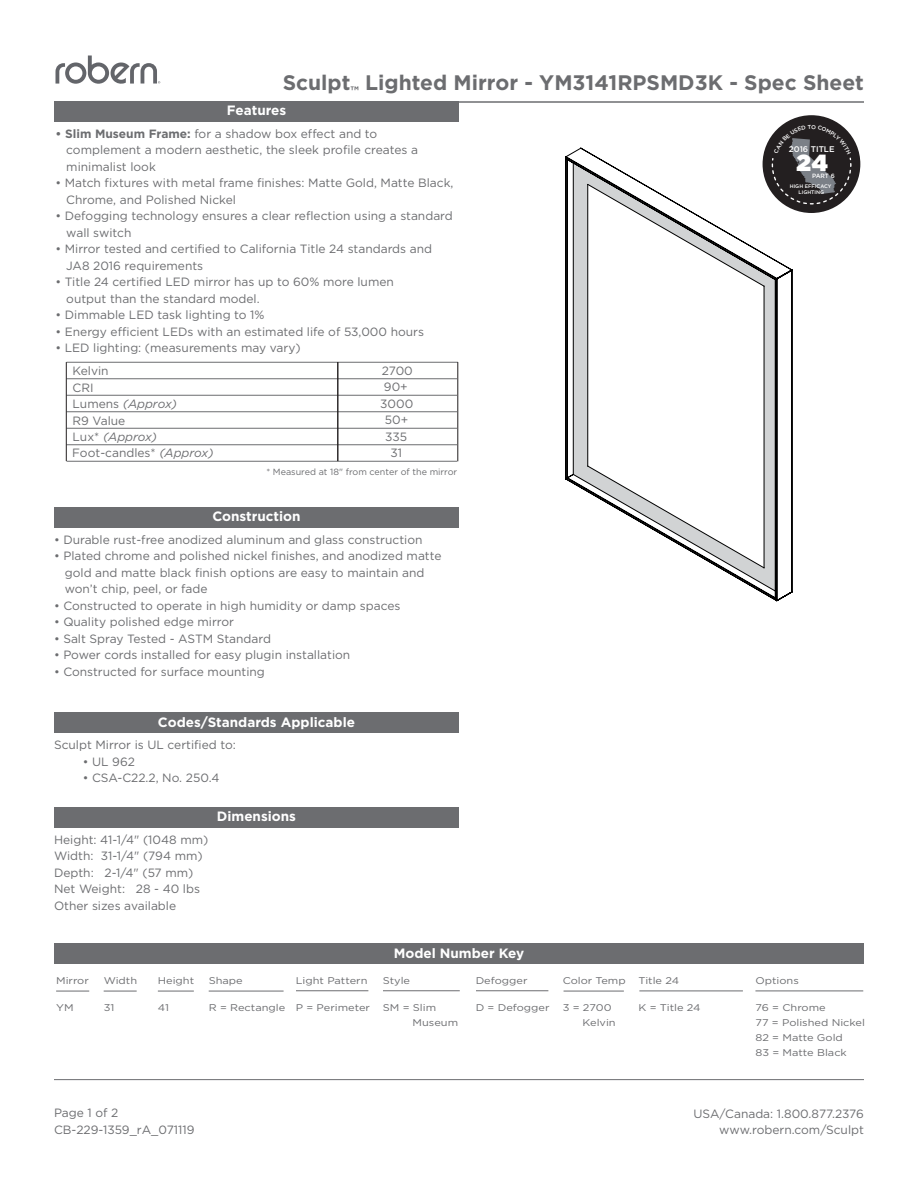
<style>
.page{position:relative;width:918px;height:1188px;background:#fff}
.page>*{position:absolute;margin:0;border:0;box-sizing:border-box;transform-origin:0 0}
.t1{font:900 23.25px "Gotham";color:#fff}
.t2{font:700 21px "Gotham";color:#6c6d70}
.t3{font:700 13.5px "Gotham";color:#fff}
.Spec_Sheet{font:12px/16.5px "Gotham";color:#6c6d70}
.dimensions{font:12px "Gotham";color:#6c6d70}
.Spec_Sheet-2{font:italic 12px "Gotham";color:#6c6d70}
.t4{font:9.75px/15px "Gotham";color:#6c6d70;scale:1.13 1}
.Spec_Sheet-3{font:9px "Gotham";color:#6c6d70}
.t5{font:500 8.25px "Gotham";color:#fff}
.t6{font:500 6.15px "Gotham";color:#fff}
.t7{font:500 5.1px/6.1px "Gotham";color:#fff;text-align:center}
.s1{font-weight:700}
.s2{font-style:normal}
.s3{font-style:italic}
</style>
<div class="page">
<hr style="left:54px;top:1079px;width:810px;height:1px;background:#6c6d70">
<div style="left:54px;top:101px;width:405px;height:21px;background:#6c6d70"></div>
<div style="left:54px;top:507px;width:405px;height:20px;background:#6c6d70"></div>
<div style="left:54px;top:807px;width:405px;height:20px;background:#6c6d70"></div>
<div style="left:54px;top:712px;width:405px;height:21px;background:#6c6d70"></div>
<hr style="left:54px;top:101px;width:810px;height:2px;background:#6c6d70">
<div style="left:54px;top:944px;width:810px;height:20px;background:#6c6d70"></div>
<svg style="left:56px;top:56px;width:104px;height:28px"></svg>
<svg style="left:565px;top:148px;width:227px;height:453px"></svg>
<hr style="left:764px;top:286px;width:1px;height:282px;background:#000">
<svg style="left:588px;top:184px;width:177px;height:103px"></svg>
<hr style="left:587px;top:184px;width:1px;height:282px;background:#000">
<svg style="left:587px;top:466px;width:178px;height:103px"></svg>
<hr style="left:67px;top:362px;width:391px;height:1px;background:#6c6d70">
<hr style="left:458px;top:362px;width:1px;height:99px;background:#231f20">
<hr style="left:67px;top:379px;width:390px;height:1px;background:#6c6d70">
<hr style="left:67px;top:395px;width:390px;height:1px;background:#6c6d70">
<hr style="left:67px;top:412px;width:390px;height:1px;background:#6c6d70">
<hr style="left:67px;top:428px;width:390px;height:1px;background:#6c6d70">
<hr style="left:67px;top:445px;width:390px;height:1px;background:#6c6d70">
<hr style="left:67px;top:461px;width:390px;height:1px;background:#6c6d70">
<hr style="left:66px;top:362px;width:1px;height:99px;background:#231f20">
<hr style="left:338px;top:362px;width:1px;height:99px;background:#231f20">
<div style="left:763px;top:115px;width:97px;height:98px;background:#231f20;border-radius:50%"></div>
<hr style="left:104px;top:991px;width:33px;height:1px;background:#6c6d70">
<hr style="left:158px;top:991px;width:36px;height:1px;background:#6c6d70">
<hr style="left:383px;top:990px;width:77px;height:1px;background:#6c6d70">
<hr style="left:56px;top:991px;width:33px;height:1px;background:#6c6d70">
<hr style="left:476px;top:990px;width:72px;height:1px;background:#6c6d70">
<hr style="left:564px;top:991px;width:60px;height:1px;background:#6c6d70">
<hr style="left:639px;top:991px;width:104px;height:1px;background:#6c6d70">
<hr style="left:296px;top:990px;width:72px;height:1px;background:#6c6d70">
<hr style="left:209px;top:991px;width:75px;height:1px;background:#6c6d70">
<hr style="left:755px;top:991px;width:108px;height:1px;background:#6c6d70">
<svg style="left:771px;top:125px;width:81px;height:82px"></svg>
<p class="t2" style="left:283px;top:68px;width:583px">Sculpt<sub>™</sub> Lighted Mirror - YM3141RPSMD3K - Spec Sheet</p>
<p class="t3" style="left:227px;top:102px;width:61px">Features</p>
<p class="Spec_Sheet" style="left:66px;top:125px;width:353px;text-indent:-11px"><span class="s1">• Slim Museum Frame:</span> for a shadow box effect and to complement a modern aesthetic, the sleek profile creates a minimalist look</p>
<p class="Spec_Sheet" style="left:66px;top:174px;width:389px;text-indent:-11px">• Match fixtures with metal frame finishes: Matte Gold, Matte Black,<br>Chrome, and Polished Nickel</p>
<p class="Spec_Sheet" style="left:66px;top:207px;width:388px;text-indent:-11px">• Defogging technology ensures a clear reflection using a standard wall switch</p>
<p class="Spec_Sheet" style="left:66px;top:240px;width:367px;text-indent:-11px">• Mirror tested and certified to California Title 24 standards and<br>JA8 2016 requirements</p>
<p class="Spec_Sheet" style="left:66px;top:273px;width:329px;text-indent:-11px">• Title 24 certified LED mirror has up to 60% more lumen output than the standard model.</p>
<p class="Spec_Sheet" style="left:56px;top:306px;width:211px">• Dimmable LED task lighting to 1%</p>
<p class="Spec_Sheet" style="left:56px;top:323px;width:370px">• Energy efficient LEDs with an estimated life of 53,000 hours</p>
<p class="Spec_Sheet" style="left:56px;top:339px;width:247px">• LED lighting: (measurements may vary)</p>
<p class="Spec_Sheet" style="left:382px;top:362px;width:33px">2700</p>
<p class="Spec_Sheet" style="left:380px;top:395px;width:35px">3000</p>
<p class="Spec_Sheet" style="left:73px;top:363px;width:38px">Kelvin</p>
<p class="Spec_Sheet" style="left:73px;top:379px;width:23px">CRI</p>
<p class="Spec_Sheet-2" style="left:73px;top:396px;width:106px"><span class="s2">Lumens</span> (Approx)</p>
<p class="Spec_Sheet" style="left:73px;top:412px;width:54px">R9 Value</p>
<p class="Spec_Sheet-2" style="left:73px;top:429px;width:86px"><span class="s2">Lux*</span> (Approx)</p>
<p class="Spec_Sheet" style="left:72px;top:444px;width:143px">Foot-candles* <span class="s3">(Approx)</span></p>
<p class="Spec_Sheet" style="left:384px;top:379px;width:25px">90+</p>
<p class="Spec_Sheet" style="left:385px;top:412px;width:25px">50+</p>
<p class="Spec_Sheet" style="left:390px;top:445px;width:13px">31</p>
<p class="Spec_Sheet" style="left:385px;top:428px;width:23px">335</p>
<p class="Spec_Sheet-3" style="left:266px;top:466px;width:192px">* Measured at 18" from center of the mirror</p>
<p class="t3" style="left:212px;top:507px;width:90px">Construction</p>
<p class="Spec_Sheet" style="left:54px;top:531px;width:370px">• Durable rust-free anodized aluminum and glass construction</p>
<p class="Spec_Sheet" style="left:65px;top:547px;width:378px;text-indent:-11px">• Plated chrome and polished nickel finishes, and anodized matte gold and matte black finish options are easy to maintain and won’t chip, peel, or fade</p>
<p class="Spec_Sheet" style="left:54px;top:597px;width:348px">• Constructed to operate in high humidity or damp spaces</p>
<p class="Spec_Sheet" style="left:54px;top:613px;width:182px">• Quality polished edge mirror</p>
<p class="Spec_Sheet" style="left:54px;top:630px;width:219px">• Salt Spray Tested - ASTM Standard</p>
<p class="Spec_Sheet" style="left:54px;top:646px;width:298px">• Power cords installed for easy plugin installation</p>
<p class="Spec_Sheet" style="left:54px;top:663px;width:212px">• Constructed for surface mounting</p>
<p class="t3" style="left:158px;top:713px;width:199px">Codes/Standards Applicable</p>
<p class="Spec_Sheet" style="left:54px;top:736px;width:183px">Sculpt Mirror is UL certified to:</p>
<p class="Spec_Sheet" style="left:83px;top:753px;width:54px">• UL 962</p>
<p class="Spec_Sheet" style="left:83px;top:769px;width:138px">• CSA-C22.2, No. 250.4</p>
<p class="dimensions" style="left:54px;top:832px;width:156px">Height: 41-1/4" (1048 mm)</p>
<p class="dimensions" style="left:54px;top:848px;width:150px">Width: 31-1/4" (794 mm)</p>
<p class="dimensions" style="left:54px;top:865px;width:141px">Depth: 2-1/4" (57 mm)</p>
<p class="dimensions" style="left:54px;top:881px;width:148px">Net Weight: 28 - 40 lbs</p>
<p class="dimensions" style="left:54px;top:898px;width:124px">Other sizes available</p>
<p class="t3" style="left:217px;top:807px;width:81px">Dimensions</p>
<p class="t4" style="left:56px;top:973px;width:30px">Mirror</p>
<p class="t4" style="left:56px;top:1000px;width:17px">YM</p>
<p class="t4" style="left:104px;top:973px;width:31px">Width</p>
<p class="t4" style="left:104px;top:1000px;width:11px">31</p>
<p class="t4" style="left:158px;top:973px;width:34px">Height</p>
<p class="t4" style="left:158px;top:1000px;width:11px">41</p>
<p class="t4" style="left:209px;top:973px;width:32px">Shape</p>
<p class="t4" style="left:209px;top:1000px;width:69px">R = Rectangle</p>
<p class="t4" style="left:296px;top:973px;width:65px">Light Pattern</p>
<p class="t4" style="left:296px;top:1000px;width:67px">P = Perimeter</p>
<p class="t3" style="left:394px;top:944px;width:132px">Model Number Key</p>
<p class="t4" style="left:383px;top:973px;width:26px">Style</p>
<p class="t4" style="left:413px;top:1000px;width:42px;text-indent:-30px">SM = Slim<br>Museum</p>
<p class="t4" style="left:476px;top:973px;width:47px">Defogger</p>
<p class="t4" style="left:476px;top:1000px;width:67px">D = Defogger</p>
<p class="t4" style="left:563px;top:973px;width:57px">Color Temp</p>
<p class="t4" style="left:583px;top:1000px;width:31px;text-indent:-20px">3 = 2700<br>Kelvin</p>
<p class="t4" style="left:639px;top:973px;width:37px">Title 24</p>
<p class="t4" style="left:639px;top:1000px;width:56px">K = Title 24</p>
<p class="t5" style="left:789px;top:143px;width:47px">2016 TITLE</p>
<p class="t6" style="left:812px;top:172px;width:24px">PART 6</p>
<p class="t7" style="left:790px;top:183px;width:43px">HIGH EFFICACY<br>LIGHTING</p>
<p class="t1" style="left:796px;top:146px;width:33px">24</p>
<p class="t4" style="left:755px;top:973px;width:40px">Options</p>
<p class="t4" style="left:755px;top:1000px;width:64px">76 = Chrome</p>
<p class="t4" style="left:755px;top:1015px;width:98px">77 = Polished Nickel</p>
<p class="t4" style="left:755px;top:1030px;width:79px">82 = Matte Gold</p>
<p class="t4" style="left:755px;top:1045px;width:82px">83 = Matte Black</p>
<p class="dimensions" style="left:54px;top:1106px;width:66px">Page 1 of 2</p>
<p class="dimensions" style="left:54px;top:1122px;width:142px">CB-229-1359_rA_071119</p>
<p class="dimensions" style="left:694px;top:1106px;width:172px">USA/Canada: 1.800.877.2376</p>
<p class="dimensions" style="left:719px;top:1122px;width:146px">www.robern.com/Sculpt</p>
</div>
